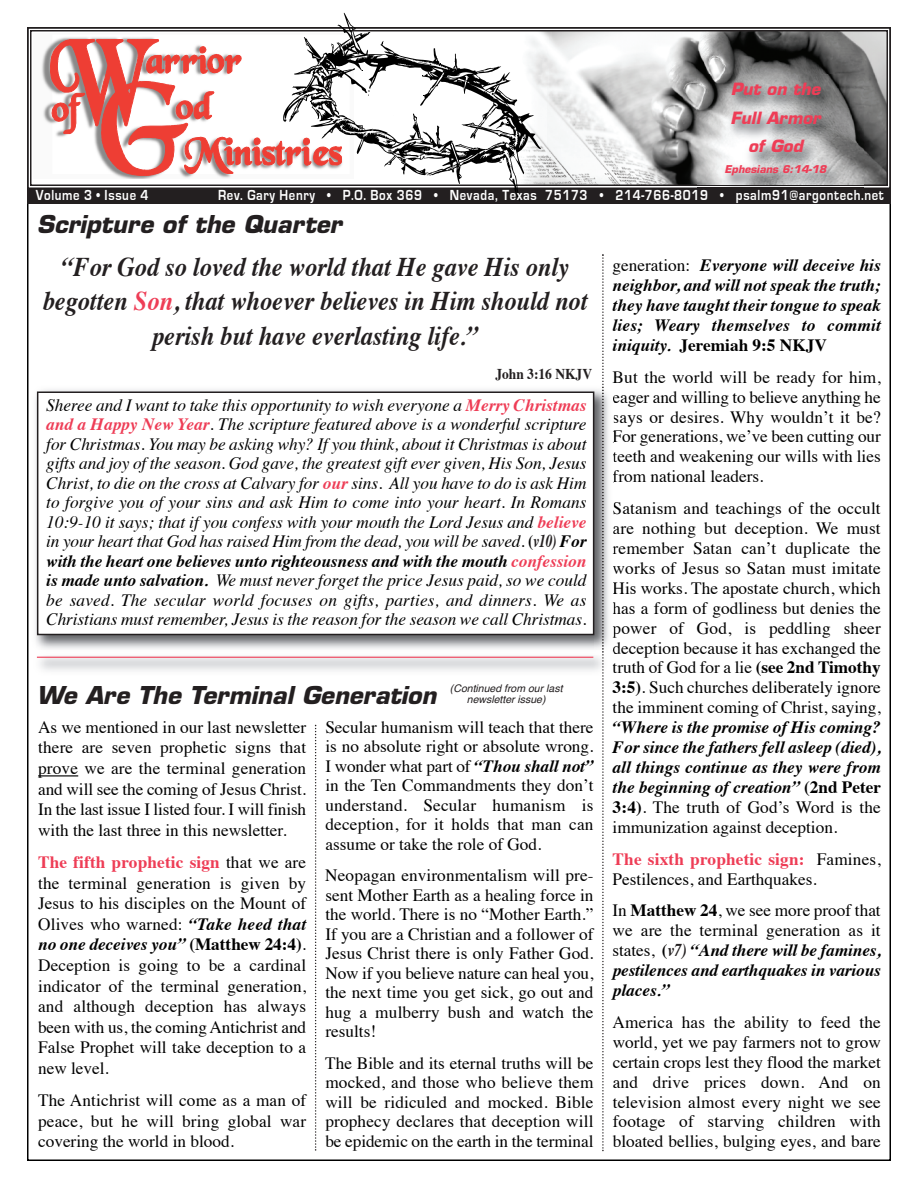
<style>
.page{position:relative;width:918px;height:1188px;background:#fff}
.page>*{position:absolute;margin:0;border:0;box-sizing:border-box;transform-origin:0 0}
.t1{font:italic 700 27px/34.5px "Times";color:#231f20;text-align:center;scale:.9 1}
.t2{font:italic 700 24px "Eurostile LT Std";color:#231f20}
.t3{font:17.25px/20px "Times";color:#000;text-align:justify}
.t4{font:italic 17.25px/19.5px "Times";letter-spacing:-.005em;color:#000;text-align:justify}
.t5{font:italic 700 17.25px/20px "Times";color:#000;text-align:justify}
.t6{font:italic 700 16.5px/28.5px "Eurostile LT Std";color:#ee3d56;text-align:center}
.t7{font:700 15px "Eurostile";letter-spacing:.05em;color:#fff;scale:.85 1}
.t8{font:700 15px "Times";color:#231f20;scale:.9 1}
.t9{font:italic 10.5px/10.5px "Helvetica";color:#231f20;text-align:center}
.t10{font:italic 700 10.5px "Eurostile LT Std";color:#ee3d56}
.s1{color:#ee3d56}
.s2{font-weight:700;color:#ee3d56}
.s3{font-weight:700;font-style:normal}
.s4{font-weight:700;font-size:18px;color:#231f20}
.s5{font-weight:700}
.s6{font-weight:700;font-style:italic}
.s7{font-weight:400;font-style:normal}
.s8{font-style:normal}
.s9{font-size:18px;color:#231f20}
</style>
<div class="page">
<hr style="left:38px;top:775px;width:40px;height:1px;background:#000">
<img style="left:541px;top:33px;width:344px;height:150px">
<div style="left:27px;top:27px;width:864px;height:162px;border:2px solid #231f20"></div>
<div style="left:30px;top:30px;width:858px;height:156px;border:2px solid #231f20"></div>
<div style="left:27px;top:189px;width:864px;height:14px;background:#231f20"></div>
<img style="left:41px;top:37px;width:190px;height:142px">
<svg style="left:283px;top:13px;width:258px;height:188px"></svg>
<svg style="left:417px;top:62px;width:15px;height:3px"></svg>
<svg style="left:362px;top:71px;width:6px;height:2px"></svg>
<svg style="left:368px;top:90px;width:2px;height:6px"></svg>
<svg style="left:496px;top:130px;width:21px;height:7px"></svg>
<svg style="left:501px;top:147px;width:12px;height:14px"></svg>
<svg style="left:372px;top:129px;width:21px;height:14px"></svg>
<svg style="left:438px;top:148px;width:11px;height:5px"></svg>
<img style="left:697px;top:74px;width:167px;height:130px">
<img style="left:697px;top:184px;width:167px;height:1px">
<svg style="left:50px;top:39px;width:292px;height:137px"></svg>
<img style="left:593px;top:656px;width:9px;height:15px">
<hr style="left:37px;top:657px;width:556px;height:1px;background:#ee3d56">
<svg style="left:315px;top:725px;width:1px;height:426px"></svg>
<img style="left:35px;top:389px;width:579px;height:260px">
<svg style="left:613px;top:431px;width:1px;height:13px"></svg>
<svg style="left:613px;top:582px;width:1px;height:12px"></svg>
<svg style="left:613px;top:602px;width:1px;height:12px"></svg>
<img style="left:37px;top:389px;width:556px;height:260px">
<svg style="left:602px;top:254px;width:2px;height:897px"></svg>
<div style="left:38px;top:392px;width:556px;height:243px;background:#fff"></div>
<div style="left:37px;top:392px;width:557px;height:243px;border:2px solid #231f20"></div>
<p class="t6" style="left:731px;top:77px;width:91px">Put on the<br>Full Armor of God</p>
<p class="t10" style="left:724px;top:166px;width:104px">Ephesians 6:14-18</p>
<p class="t7" style="left:36px;top:188px;width:134px">Volume 3 • Issue 4</p>
<p class="t7" style="left:218px;top:188px;width:785px">Rev. Gary Henry • P.O. Box 369 • Nevada, Texas 75173 • 214-766-8019 • psalm91@argontech.net</p>
<h2 class="t2" style="left:37px;top:215px;width:306px">Scripture of the Quarter</h2>
<h1 class="t1" style="left:43px;top:252px;width:607px">“For God so loved the world that He gave His only begotten <span class="s1">Son</span>, that whoever believes in Him should not perish but have everlasting life.”</h1>
<p class="t8" style="left:495px;top:368px;width:109px">John 3:16 NKJV</p>
<p class="t4" style="left:46px;top:397px;width:542px">Sheree and I want to take this opportunity to wish everyone a <span class="s2">Merry Christmas and a Happy New Year</span>. The scripture featured above is a wonderful scripture for Christmas. You may be asking why? If you think, about it Christmas is about gifts and joy of the season. God gave, the greatest gift ever given, His Son, Jesus Christ, to die on the cross at Calvary for <span class="s2">our</span> sins. All you have to do is ask Him to forgive you of your sins and ask Him to come into your heart. In Romans 10:9-10 it says; that if you confess with your mouth the Lord Jesus and <span class="s2">believe </span>in your heart that God has raised Him from the dead, you will be saved. <span class="s3">(</span><span class="s4">v10)</span> <span class="s5">For with the heart one believes unto righteousness and with the mouth</span> <span class="s2">confession </span><span class="s5">is made unto salvation.</span> We must never forget the price Jesus paid, so we could be saved. The secular world focuses on gifts, parties, and dinners. We as Christians must remember, Jesus is the reason for the season we call Christmas.</p>
<h2 class="t2" style="left:37px;top:686px;width:401px">We Are The Terminal Generation</h2>
<p class="t9" style="left:450px;top:684px;width:114px">(Continued from our last newsletter issue)</p>
<p class="t3" style="left:38px;top:718px;width:270px;line-height:20.5px">As we mentioned in our last newsletter there are seven prophetic signs that prove we are the terminal generation and will see the coming of Jesus Christ.<br>In the last issue I listed four. I will finish with the last three in this newsletter.</p>
<p class="t3" style="left:38px;top:854px;width:270px;line-height:20.5px"><span class="s2">The fifth prophetic sign</span> that we are the terminal generation is given by Jesus to his disciples on the Mount of Olives who warned: <span class="s6">“Take heed that no one deceives you”</span> <span class="s5">(Matthew 24:4)</span>.<br>Deception is going to be a cardinal indicator of the terminal generation, and although deception has always been with us, the coming Antichrist and False Prophet will take deception to a new level.</p>
<p class="t3" style="left:38px;top:1092px;width:270px;line-height:20.5px">The Antichrist will come as a man of peace, but he will bring global war covering the world in blood.</p>
<p class="t3" style="left:325px;top:719px;width:270px;line-height:19.5px">Secular humanism will teach that there is no absolute right or absolute wrong.<br>I wonder what part of <span class="s6">“Thou shall not” </span>in the Ten Commandments they don’t understand. Secular humanism is deception, for it holds that man can assume or take the role of God.</p>
<p class="t3" style="left:325px;top:867px;width:270px;line-height:19.5px">Neopagan environmentalism will pre&shy;sent Mother Earth as a healing force in the world. There is no “Mother Earth.” If you are a Christian and a follower of Jesus Christ there is only Father God.<br>Now if you believe nature can heal you, the next time you get sick, go out and hug a mulberry bush and watch the results!</p>
<p class="t3" style="left:325px;top:1055px;width:270px;line-height:19.5px">The Bible and its eternal truths will be mocked, and those who believe them will be ridiculed and mocked. Bible prophecy declares that deception will be epidemic on the earth in the terminal</p>
<p class="t5" style="left:613px;top:257px;width:270px"><span class="s7">generation:</span> Everyone will deceive his neighbor, and will not speak the truth; they have taught their tongue to speak lies; Weary themselves to commit iniquity. <span class="s8">Jeremiah 9:5 NKJV</span></p>
<p class="t3" style="left:613px;top:368px;width:270px">But the world will be ready for him, eager and willing to believe anything he says or desires. Why wouldn’t it be?<br>For generations, we’ve been cutting our teeth and weakening our wills with lies from national leaders.</p>
<p class="t3" style="left:613px;top:500px;width:270px">Satanism and teachings of the occult are nothing but deception. We must remember Satan can’t duplicate the works of Jesus so Satan must imitate His works. The apostate church, which has a form of godliness but denies the power of God, is peddling sheer deception because it has exchanged the truth of God for a lie <span class="s5">(see 2nd Timothy 3:5)</span>. Such churches deliberately ignore the imminent coming of Christ, saying,</p>
<p class="t5" style="left:613px;top:719px;width:270px">“Where is the promise of His coming?<br>For since the fathers fell asleep (died), all things continue as they were from the beginning of creation” <span class="s8">(2nd Peter 3:4)</span><span class="s7">. The truth of God’s Word is the immunization against deception.</span></p>
<p class="t3" style="left:613px;top:850px;width:270px"><span class="s2">The sixth prophetic sign:</span> Famines,<br>Pestilences, and Earthquakes.</p>
<p class="t5" style="left:613px;top:902px;width:270px"><span class="s7">In</span> <span class="s8">Matthew 24</span><span class="s7">, we see more proof that we are the terminal generation as it states,</span> <span class="s8">(</span><span class="s9">v7)</span> “And there will be famines, pestilences and earthquakes in various places.”</p>
<p class="t3" style="left:613px;top:1014px;width:270px">America has the ability to feed the world, yet we pay farmers not to grow certain crops lest they flood the market and drive prices down. And on television almost every night we see footage of starving children with bloated bellies, bulging eyes, and bare</p>
</div>
